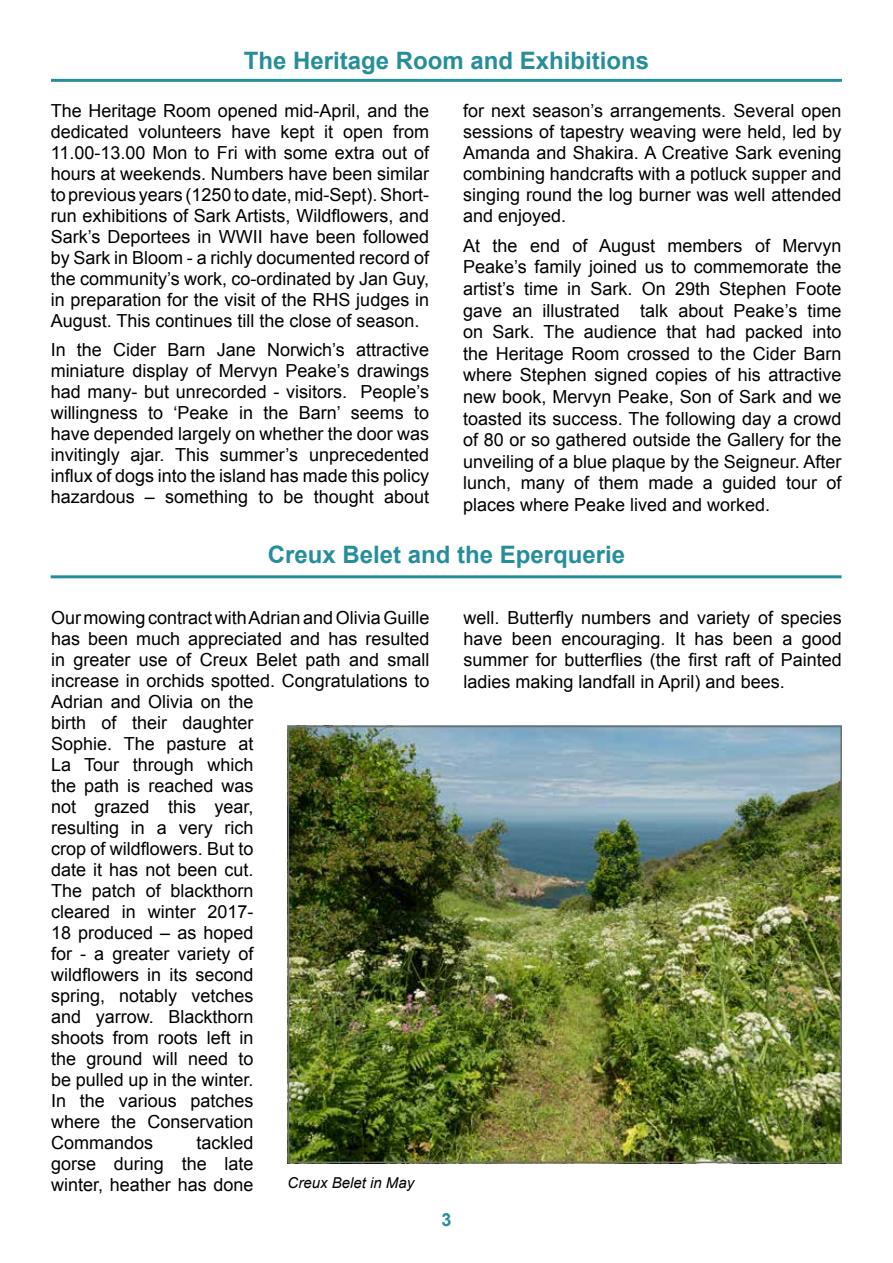
<style>
.page{position:relative;width:893px;height:1263px;background:#fff}
.page>*{position:absolute;margin:0;border:0;box-sizing:border-box;transform-origin:0 0}
.t1{font:700 24px "Arial";color:#268e9a}
.t2{font:18px/21px "Arial";color:#000;text-align:justify}
.t3{font:700 18px "Arial";color:#268e9a}
.t4{font:italic 15px "Arial";color:#000}
</style>
<div class="page">
<hr style="left:51px;top:79px;width:791px;height:3px;background:#268e9a">
<img style="left:291px;top:729px;width:548px;height:431px">
<div style="left:288px;top:726px;width:554px;height:437px;border:2px solid #706f6f"></div>
<hr style="left:51px;top:575px;width:791px;height:3px;background:#268e9a">
<h1 class="t1" style="left:244px;top:44px;width:407px">The Heritage Room and Exhibitions</h1>
<p class="t2" style="left:463px;top:100px;width:380px">for next season’s arrangements. Several open sessions of tapestry weaving were held, led by Amanda and Shakira. A Creative Sark evening combining handcrafts with a potluck supper and singing round the log burner was well attended and enjoyed.</p>
<p class="t2" style="left:463px;top:235px;width:380px;line-height:21.6px">At the end of August members of Mervyn Peake’s family joined us to commemorate the artist’s time in Sark. On 29th Stephen Foote gave an illustrated talk about Peake’s time on Sark. The audience that had packed into the Heritage Room crossed to the Cider Barn where Stephen signed copies of his attractive new book, Mervyn Peake, Son of Sark and we toasted its success. The following day a crowd of 80 or so gathered outside the Gallery for the unveiling of a blue plaque by the Seigneur. After lunch, many of them made a guided tour of places where Peake lived and worked.</p>
<h1 class="t1" style="left:268px;top:539px;width:359px">Creux Belet and the Eperquerie</h1>
<p class="t2" style="left:51px;top:100px;width:380px">The Heritage Room opened mid-April, and the dedicated volunteers have kept it open from 11.00-13.00 Mon to Fri with some extra out of hours at weekends. Numbers have been similar to previous years (1250 to date, mid-Sept). Short&shy;run exhibitions of Sark Artists, Wildflowers, and Sark’s Deportees in WWII have been followed by Sark in Bloom - a richly documented record of the community’s work, co-ordinated by Jan Guy, in preparation for the visit of the RHS judges in August. This continues till the close of season.</p>
<p class="t2" style="left:51px;top:340px;width:380px">In the Cider Barn Jane Norwich’s attractive miniature display of Mervyn Peake’s drawings had many- but unrecorded - visitors. People’s willingness to ‘Peake in the Barn’ seems to have depended largely on whether the door was invitingly ajar. This summer’s unprecedented influx of dogs into the island has made this policy hazardous – something to be thought about</p>
<p class="t2" style="left:51px;top:607px;width:380px;text-align:left">Our mowing contract with Adrian and Olivia Guille has been much appreciated and has resulted in greater use of Creux Belet path and small increase in orchids spotted. Congratulations to<br>Adrian and Olivia on the<br>birth of their daughter<br>Sophie. The pasture at<br>La Tour through which<br>the path is reached was<br>not grazed this year,<br>resulting in a very rich<br>crop of wildflowers. But to<br>date it has not been cut.<br>The patch of blackthorn<br>cleared in winter 2017-<br>18 produced – as hoped<br>for - a greater variety of<br>wildflowers in its second<br>spring, notably vetches<br>and yarrow. Blackthorn<br>shoots from roots left in<br>the ground will need to<br>be pulled up in the winter.<br>In the various patches<br>where the Conservation<br>Commandos</p>
<p class="t2" style="left:51px;top:1132px;width:204px;text-indent:145px">tackled gorse during the late winter, heather has done</p>
<p class="t4" style="left:288px;top:1173px;width:128px">Creux Belet in May</p>
<p class="t2" style="left:463px;top:607px;width:380px">well. Butterfly numbers and variety of species have been encouraging. It has been a good summer for butterflies (the first raft of Painted ladies making landfall in April) and bees.</p>
<p class="t3" style="left:441px;top:1207px;width:12px">3</p>
</div>
